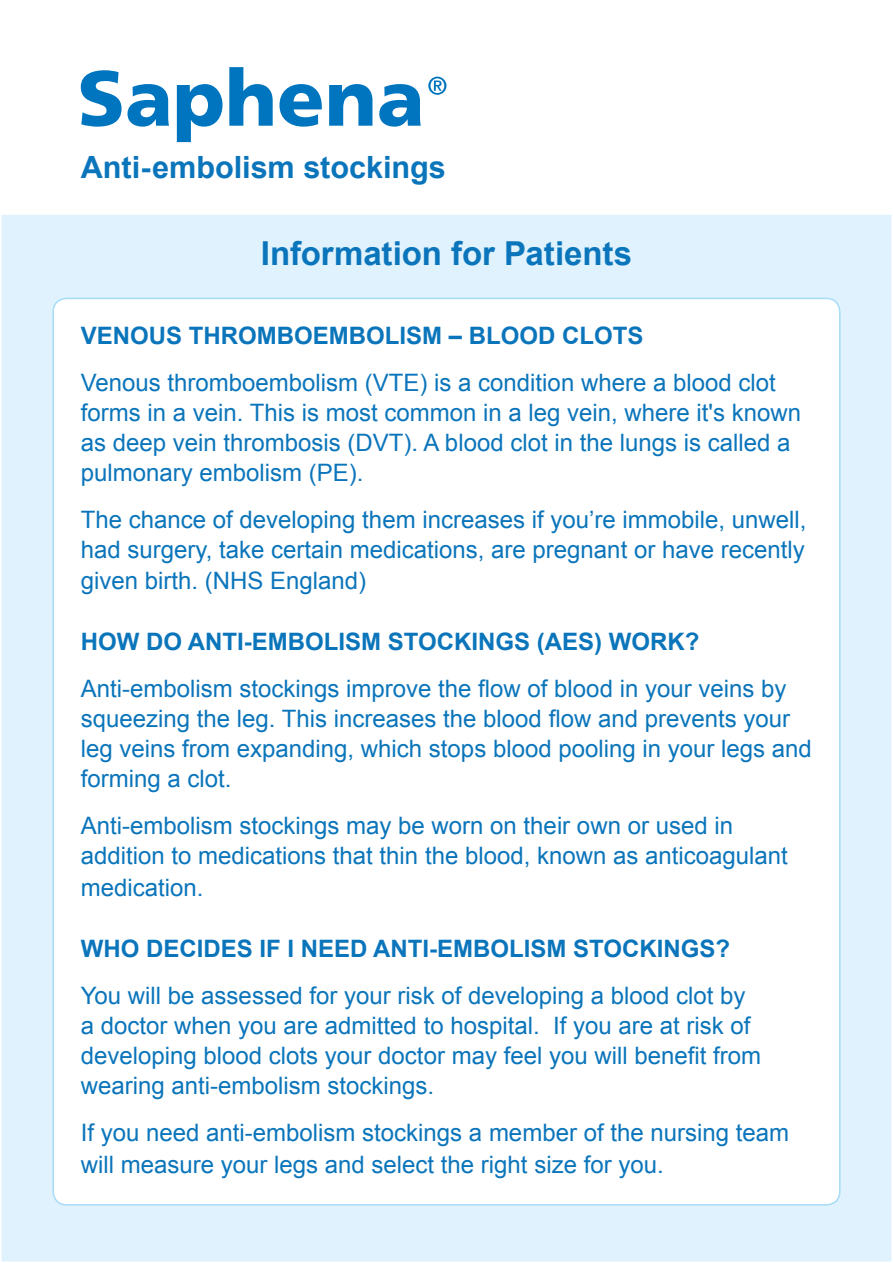
<style>
.page{position:relative;width:893px;height:1263px;background:#fff}
.page>*{position:absolute;margin:0;border:0;box-sizing:border-box;transform-origin:0 0}
.t1{font:700 33px "Arial";letter-spacing:-.005em;color:#0b75bb}
.t2{font:700 30.6px "Arial";color:#0b75bb}
.t3{font:24px/30px "Arial";color:#0b75bb}
.t4{font:700 24px "Arial";color:#0b75bb}
</style>
<div class="page">
<div style="left:1px;top:215px;width:891px;height:1047px;background:#dff2fd"></div>
<div style="left:53px;top:298px;width:787px;height:907px;background:#fff;border-radius:13px"></div>
<svg style="left:81px;top:70px;width:88px;height:57px"></svg>
<svg style="left:177px;top:84px;width:46px;height:58px"></svg>
<svg style="left:229px;top:67px;width:44px;height:59px"></svg>
<svg style="left:279px;top:84px;width:43px;height:43px"></svg>
<svg style="left:329px;top:84px;width:43px;height:42px"></svg>
<svg style="left:379px;top:84px;width:42px;height:43px"></svg>
<svg style="left:428px;top:77px;width:18px;height:18px"></svg>
<p class="t2" style="left:81px;top:147px;width:367px">Anti-embolism stockings</p>
<h1 class="t1" style="left:261px;top:232px;width:373px">Information for Patients</h1>
<p class="t4" style="left:81px;top:319px;width:564px">VENOUS THROMBOEMBOLISM – BLOOD CLOTS</p>
<p class="t3" style="left:81px;top:367px;width:722px">Venous thromboembolism (VTE) is a condition where a blood clot forms in a vein. This is most common in a leg vein, where it's known as deep vein thrombosis (DVT). A blood clot in the lungs is called a pulmonary embolism (PE).</p>
<p class="t3" style="left:81px;top:504px;width:727px;line-height:30.8px;text-align:justify">The chance of developing them increases if you’re immobile, unwell, had surgery, take certain medications, are pregnant or have recently given birth. (NHS England)</p>
<p class="t4" style="left:81px;top:626px;width:620px">HOW DO ANTI-EMBOLISM STOCKINGS (AES) WORK?</p>
<p class="t3" style="left:81px;top:674px;width:733px">Anti-embolism stockings improve the flow of blood in your veins by squeezing the leg. This increases the blood flow and prevents your leg veins from expanding, which stops blood pooling in your legs and forming a clot.</p>
<p class="t3" style="left:81px;top:811px;width:709px;line-height:30.8px">Anti-embolism stockings may be worn on their own or used in addition to medications that thin the blood, known as anticoagulant medication.</p>
<p class="t4" style="left:81px;top:933px;width:651px">WHO DECIDES IF I NEED ANTI-EMBOLISM STOCKINGS?</p>
<p class="t3" style="left:81px;top:981px;width:682px">You will be assessed for your risk of developing a blood clot by a doctor when you are admitted to hospital. If you are at risk of developing blood clots your doctor may feel you will benefit from wearing anti-embolism stockings.</p>
<p class="t3" style="left:81px;top:1117px;width:710px;line-height:31.5px">If you need anti-embolism stockings a member of the nursing team will measure your legs and select the right size for you.</p>
</div>
